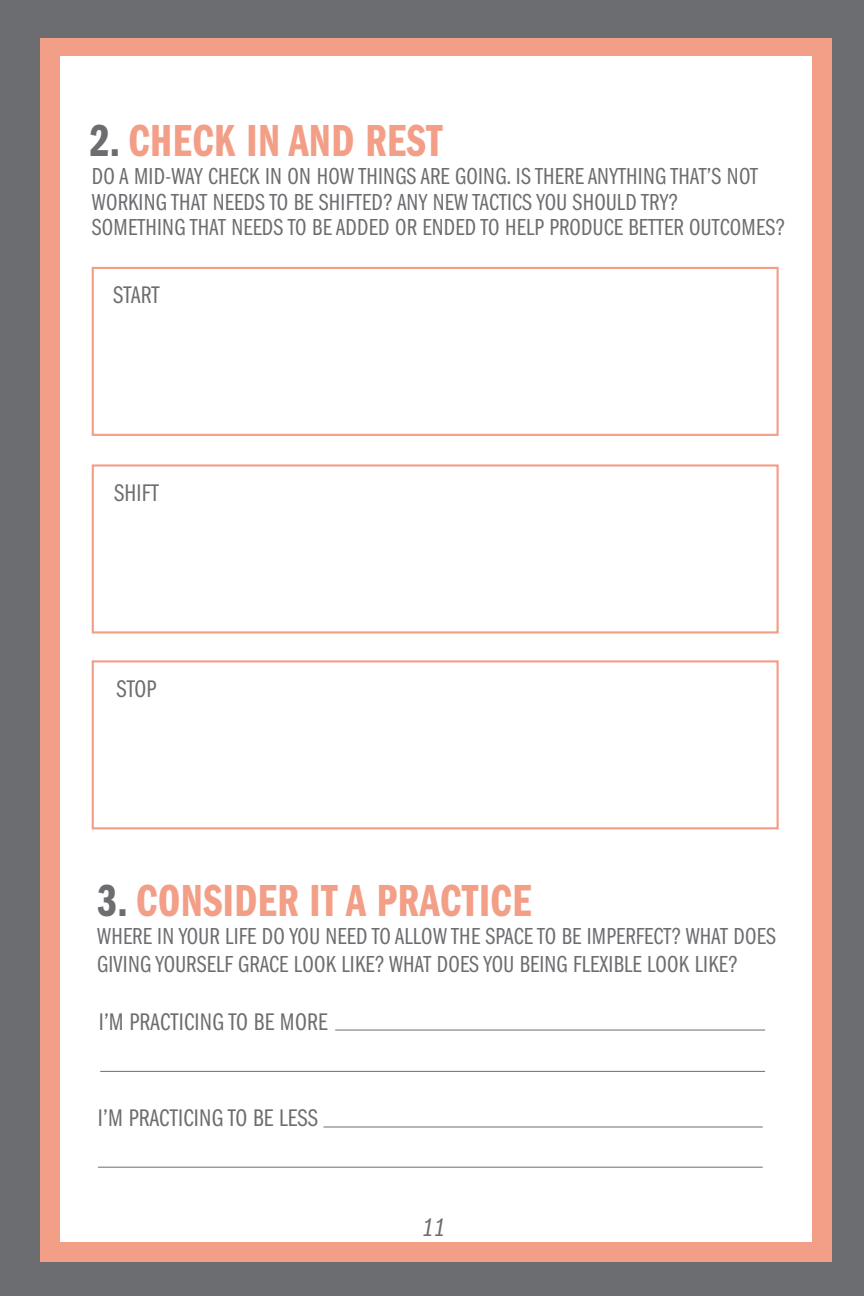
<style>
.page{position:relative;width:864px;height:1296px;background:#6c6d70}
.page>*{position:absolute;margin:0;border:0;box-sizing:border-box;transform-origin:0 0}
.t1{font:46.6px "ITC Franklin Gothic Std Dm Cp";letter-spacing:.01em;color:#f39e86}
.t2{font:26px "ITC Franklin Gothic Std Bk Cp It";color:#6c6d70}
.t3{font:25px "ITC Franklin Gothic Std Bk Cp";letter-spacing:.01em;color:#6c6d70}
.t4{font:24px/26px "ITC Franklin Gothic Std Bk Cp";letter-spacing:.01em;color:#6c6d70}
.s1{color:#6c6d70}
</style>
<div class="page">
<div style="left:40px;top:38px;width:792px;height:1224px;background:#f39e86"></div>
<div style="left:60px;top:57px;width:752px;height:1185px;background:#fff"></div>
<hr style="left:335px;top:1030px;width:430px;height:1px;background:#6c6d70">
<hr style="left:100px;top:1071px;width:665px;height:1px;background:#6c6d70">
<hr style="left:323px;top:1127px;width:440px;height:1px;background:#6c6d70">
<hr style="left:98px;top:1167px;width:665px;height:1px;background:#6c6d70">
<div style="left:92px;top:267px;width:687px;height:169px;border:2px solid #f39e86"></div>
<div style="left:92px;top:464px;width:687px;height:170px;border:2px solid #f39e86"></div>
<div style="left:92px;top:660px;width:687px;height:169px;border:2px solid #f39e86"></div>
<h1 class="t1" style="left:89px;top:115px;width:355px"><span class="s1">2.</span> CHECK IN AND REST</h1>
<p class="t4" style="left:92px;top:163px;width:695px">DO A MID-WAY CHECK IN ON HOW THINGS ARE GOING. IS THERE ANYTHING THAT’S NOT<br>WORKING THAT NEEDS TO BE SHIFTED? ANY NEW TACTICS YOU SHOULD TRY?<br>SOMETHING THAT NEEDS TO BE ADDED OR ENDED TO HELP PRODUCE BETTER OUTCOMES?</p>
<p class="t3" style="left:113px;top:281px;width:48px">START</p>
<p class="t3" style="left:114px;top:479px;width:46px">SHIFT</p>
<p class="t3" style="left:116px;top:675px;width:42px">STOP</p>
<h1 class="t1" style="left:97px;top:875px;width:436px"><span class="s1">3.</span> CONSIDER IT A PRACTICE</h1>
<p class="t4" style="left:97px;top:922px;width:680px;line-height:28px">WHERE IN YOUR LIFE DO YOU NEED TO ALLOW THE SPACE TO BE IMPERFECT? WHAT DOES<br>GIVING YOURSELF GRACE LOOK LIKE? WHAT DOES YOU BEING FLEXIBLE LOOK LIKE?</p>
<p class="t3" style="left:99px;top:1008px;width:230px">I’M PRACTICING TO BE MORE</p>
<p class="t3" style="left:98px;top:1104px;width:222px">I’M PRACTICING TO BE LESS</p>
<p class="t2" style="left:422px;top:1213px;width:25px">11</p>
</div>
